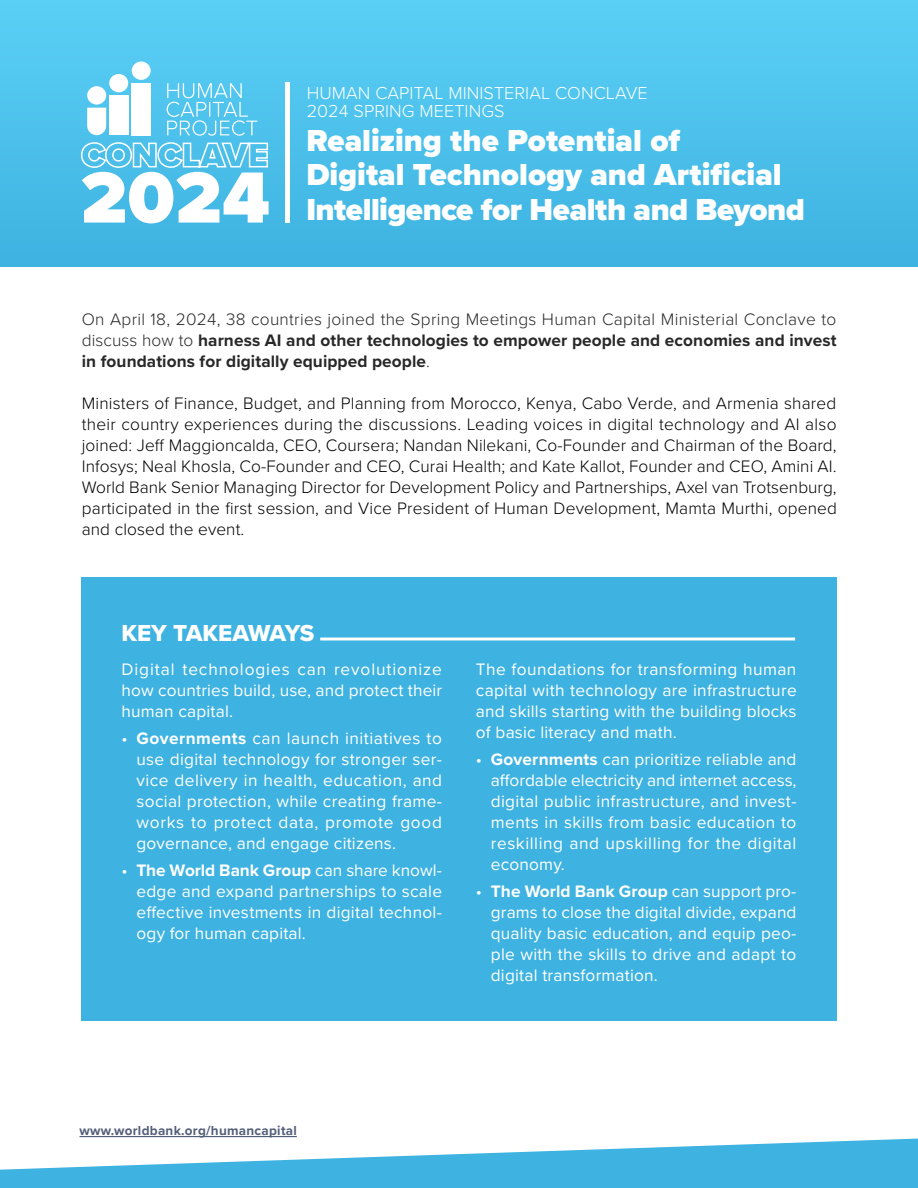
<style>
.page{position:relative;width:918px;height:1188px;background:#fff}
.page>*{position:absolute;margin:0;border:0;box-sizing:border-box;transform-origin:0 0}
.t1{font:900 31.5px/34.5px "Proxima Nova";color:#fff}
.t2{font:24px "Proxima Nova Extrabld";letter-spacing:-.01em;color:#fff}
.t3{font:300 18px/18px "Proxima Nova";letter-spacing:.005em;color:#fff}
.t4{font:17.25px/21px "Proxima Nova";letter-spacing:.01em;color:#fff;text-align:justify}
.t5{font:300 17.25px/21px "Proxima Nova";letter-spacing:.01em;color:#000;text-align:justify}
.t6{font:700 17.25px/21px "Proxima Nova";letter-spacing:.005em;color:#292829;text-align:justify}
.t7{font:700 13.5px "Proxima Nova";letter-spacing:.02em;color:#535e78}
.s1{font-weight:300}
.s2{font-weight:700}
</style>
<div class="page">
<div style="left:0;top:0;width:918px;height:267px;background:linear-gradient(to bottom,#5bd0f6,#3eb2e0)"></div>
<div style="left:132px;top:62px;width:19px;height:18px;background:#fff;border-radius:50%"></div>
<div style="left:109px;top:74px;width:19px;height:18px;background:#fff;border-radius:50%"></div>
<hr style="left:286px;top:82px;width:4px;height:141px;background:#fff">
<hr style="left:80px;top:1136px;width:217px;height:1px;background:#535e78">
<svg style="left:0;top:1139px;width:918px;height:49px;fill:#3eb2e0"></svg>
<div style="left:81px;top:577px;width:756px;height:444px;background:#3eb2e0"></div>
<hr style="left:320px;top:638px;width:475px;height:2px;background:#fff">
<svg style="left:80px;top:83px;width:189px;height:140px"></svg>
<p class="t3" style="left:307px;top:83px;width:343px">HUMAN CAPITAL MINISTERIAL CONCLAVE<br>2024 SPRING MEETINGS</p>
<h1 class="t1" style="left:306px;top:123px;width:500px">Realizing the Potential of<br>Digital Technology and Artificial<br>Intelligence for Health and Beyond</h1>
<p class="t6" style="left:82px;top:308px;width:756px"><span class="s1">On April 18, 2024, 38 countries joined the Spring Meetings Human Capital Ministerial Conclave to discuss how to</span> harness AI and other technologies to empower people and economies and invest in foundations for digitally equipped people<span class="s1">.</span></p>
<p class="t5" style="left:82px;top:391px;width:757px">Ministers of Finance, Budget, and Planning from Morocco, Kenya, Cabo Verde, and Armenia shared their country experiences during the discussions. Leading voices in digital technology and AI also joined: Jeff Maggioncalda, CEO, Coursera; Nandan Nilekani, Co-Founder and Chairman of the Board, Infosys; Neal Khosla, Co-Founder and CEO, Curai Health; and Kate Kallot, Founder and CEO, Amini AI.<br>World Bank Senior Managing Director for Development Policy and Partnerships, Axel van Trotsenburg, participated in the first session, and Vice President of Human Development, Mamta Murthi, opened and closed the event.</p>
<h2 class="t2" style="left:122px;top:615px;width:194px">KEY TAKEAWAYS</h2>
<p class="t4" style="left:122px;top:658px;width:322px">Digital technologies can revolutionize how countries build, use, and protect their human capital.</p>
<p class="t4" style="left:137px;top:727px;width:307px;text-indent:-15px">• <span class="s2">Governments</span> can launch initiatives to use digital technology for stronger ser&shy;vice delivery in health, education, and social protection, while creating frame&shy;works to protect data, promote good governance, and engage citizens.</p>
<p class="t4" style="left:137px;top:859px;width:307px;text-indent:-15px">• <span class="s2">The World Bank Group</span> can share knowl&shy;edge and expand partnerships to scale effective investments in digital technol&shy;ogy for human capital.</p>
<p class="t4" style="left:476px;top:658px;width:322px">The foundations for transforming human capital with technology are infrastructure and skills starting with the building blocks of basic literacy and math.</p>
<p class="t4" style="left:491px;top:748px;width:307px;text-indent:-15px">• <span class="s2">Governments</span> can prioritize reliable and affordable electricity and internet access, digital public infrastructure, and invest&shy;ments in skills from basic education to reskilling and upskilling for the digital economy.</p>
<p class="t4" style="left:491px;top:880px;width:307px;text-indent:-15px">• <span class="s2">The World Bank Group</span> can support pro&shy;grams to close the digital divide, expand quality basic education, and equip peo&shy;ple with the skills to drive and adapt to digital transformation.</p>
<p class="t7" style="left:80px;top:1120px;width:219px">www.worldbank.org/humancapital</p>
</div>
